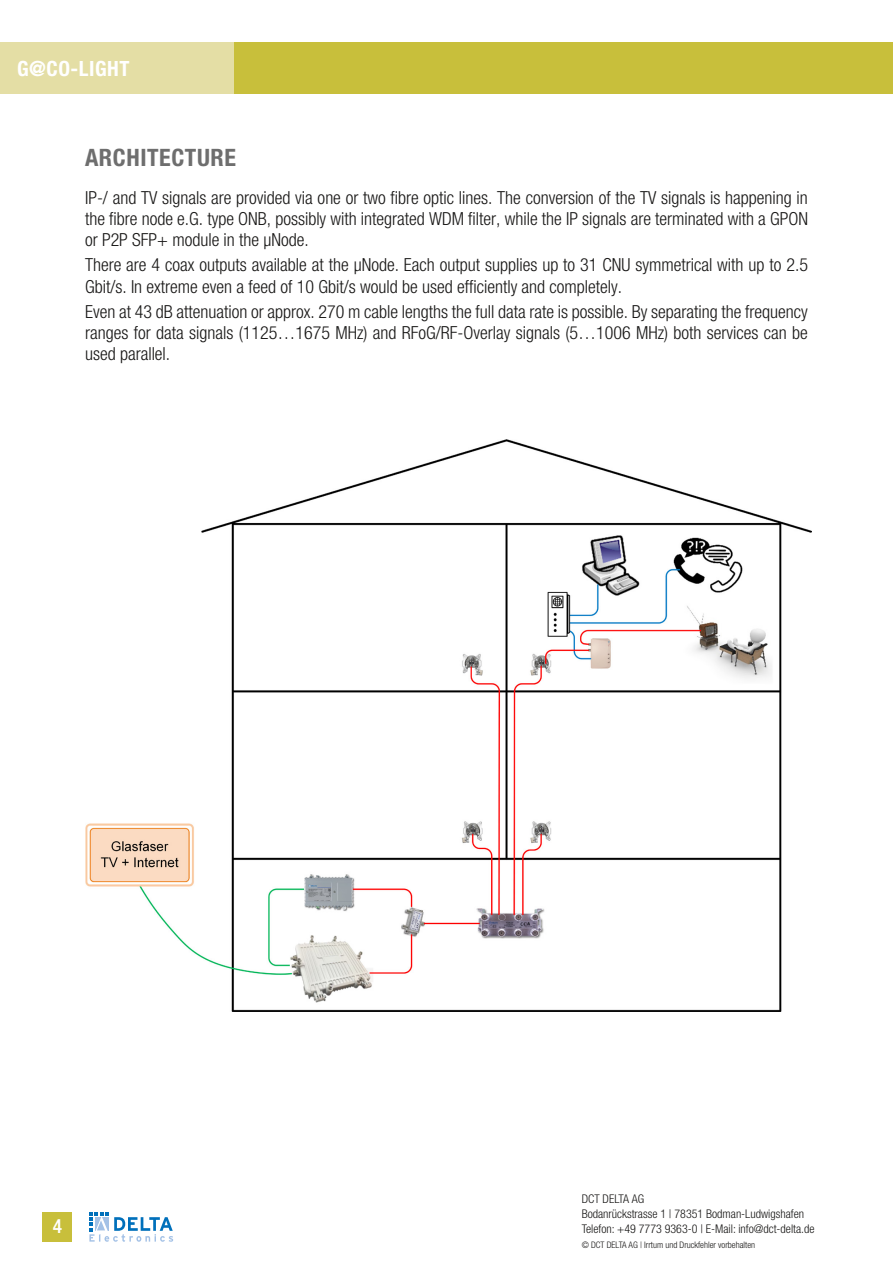
<style>
.page{position:relative;width:893px;height:1263px;background:#fff}
.page>*{position:absolute;margin:0;border:0;box-sizing:border-box;transform-origin:0 0}
.t1{font:700 condensed 24px "Helvetica Neue LT Std";letter-spacing:.025em;color:#6e6e6e}
.t2{font:700 condensed 21px "Helvetica Neue LT Std";color:#fff}
.t3{font:500 condensed 19.5px "Helvetica Neue LT Std";color:#fff}
.t4{font:300 condensed 18px/21px "Helvetica Neue LT Std";color:#181716;text-align:justify}
.t5{font:300 condensed 12px/15px "Helvetica Neue LT Std";color:#181716}
.t6{font:300 condensed 9px "Helvetica Neue LT Std";color:#181716}
</style>
<div class="page">
<div style="left:234px;top:43px;width:659px;height:51px;background:#c8bf3b"></div>
<div style="left:0;top:43px;width:234px;height:51px;background:#e4dea5"></div>
<div style="left:43px;top:1212px;width:29px;height:30px;background:#c8bf3b"></div>
<svg style="left:89px;top:1212px;width:84px;height:30px"></svg>
<img style="left:85px;top:440px;width:727px;height:572px">
<p class="t2" style="left:17px;top:55px;width:113px">G@CO-LIGHT</p>
<h1 class="t1" style="left:85px;top:143px;width:152px">ARCHITECTURE</h1>
<p class="t4" style="left:85px;top:187px;width:724px">IP-/ and TV signals are provided via one or two fibre optic lines. The conversion of the TV signals is happening in the fibre node e.G. type ONB, possibly with integrated WDM filter, while the IP signals are terminated with a GPON or P2P SFP+ module in the µNode.</p>
<p class="t4" style="left:85px;top:254px;width:724px">There are 4 coax outputs available at the µNode. Each output supplies up to 31 CNU symmetrical with up to 2.5<br>Gbit/s. In extreme even a feed of 10 Gbit/s would be used efficiently and completely.</p>
<p class="t4" style="left:85px;top:301px;width:724px">Even at 43 dB attenuation or approx. 270 m cable lengths the full data rate is possible. By separating the frequency ranges for data signals (1125…1675 MHz) and RFoG/RF-Overlay signals (5…1006 MHz) both services can be used parallel.</p>
<p class="t3" style="left:53px;top:1215px;width:11px">4</p>
<p class="t5" style="left:582px;top:1191px;width:234px">DCT DELTA AG<br>Bodanrückstrasse 1 | 78351 Bodman-Ludwigshafen<br>Telefon: +49 7773 9363-0 | E-Mail: info@dct-delta.de</p>
<p class="t6" style="left:582px;top:1240px;width:175px">© DCT DELTA AG | Irrtum und Druckfehler vorbehalten</p>
</div>
